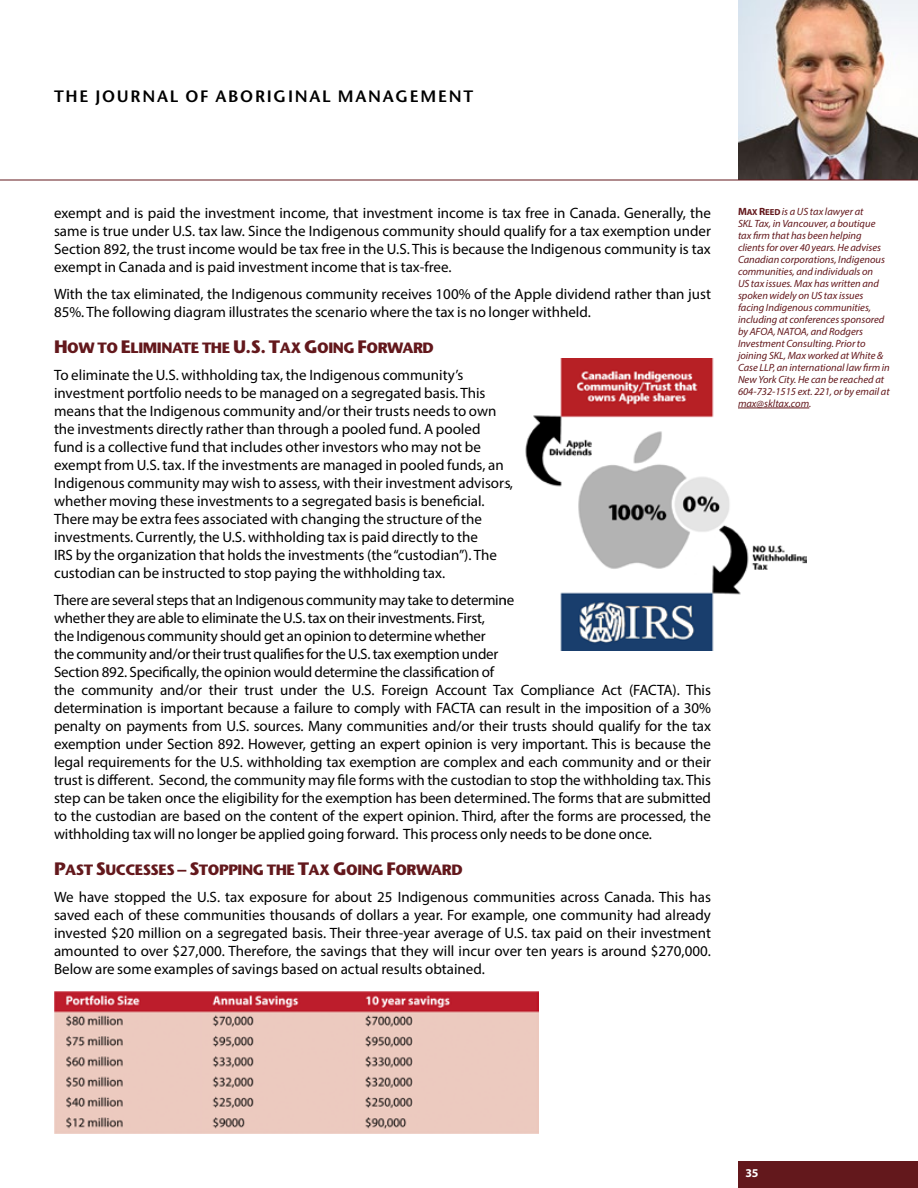
<style>
.page{position:relative;width:918px;height:1188px;background:#fff}
.page>*{position:absolute;margin:0;border:0;box-sizing:border-box;transform-origin:0 0}
.t1{font:600 16.5px "Stone Sans";letter-spacing:.105em;color:#000}
.t2{font:15px/18px "Myriad Pro";letter-spacing:-.005em;color:#000}
.t3{font:15px "Stone Sans Bold SC830";letter-spacing:-.03em;color:#63181c}
.t4{font:700 12px "Myriad Pro";color:#fff}
.t5{font:italic 10.5px/12px "Myriad Pro";color:#63181c}
.s1{font-size:18px}
.s2{font-family:"Myriad Pro Bold SC830";font-style:normal}
.s3{font-family:"Myriad Pro Bold SC830";font-style:normal;font-size:8.7px}
</style>
<div class="page">
<img style="left:738px;top:0;width:180px;height:180px">
<hr style="left:0;top:180px;width:918px;height:1px;background:#63181c">
<hr style="left:738px;top:408px;width:71px;height:1px;background:#63181c">
<div style="left:738px;top:1161px;width:180px;height:27px;background:#63181c"></div>
<img style="left:525px;top:359px;width:282px;height:292px">
<img style="left:54px;top:992px;width:484px;height:142px">
<p class="t1" style="left:54px;top:86px;width:421px">THE JOURNAL OF ABORIGINAL MANAGEMENT</p>
<p class="t2" style="left:54px;top:204px;width:659px;text-align:justify">exempt and is paid the investment income, that investment income is tax free in Canada. Generally, the same is true under U.S. tax law. Since the Indigenous community should qualify for a tax exemption under Section 892, the trust income would be tax free in the U.S. This is because the Indigenous community is tax exempt in Canada and is paid investment income that is tax-free.</p>
<p class="t2" style="left:54px;top:285px;width:658px">With the tax eliminated, the Indigenous community receives 100% of the Apple dividend rather than just<br>85%. The following diagram illustrates the scenario where the tax is no longer withheld.</p>
<p class="t3" style="left:54px;top:339px;width:381px"><span class="s1">H</span>OW TO <span class="s1">E</span>LIMINATE THE <span class="s1">U.S. T</span>AX <span class="s1">G</span>OING <span class="s1">F</span>ORWARD</p>
<p class="t2" style="left:54px;top:366px;width:461px">To eliminate the U.S. withholding tax, the Indigenous community’s investment portfolio needs to be managed on a segregated basis. This means that the Indigenous community and/or their trusts needs to own the investments directly rather than through a pooled fund. A pooled fund is a collective fund that includes other investors who may not be exempt from U.S. tax. If the investments are managed in pooled funds, an Indigenous community may wish to assess, with their investment advisors, whether moving these investments to a segregated basis is beneficial.<br>There may be extra fees associated with changing the structure of the investments. Currently, the U.S. withholding tax is paid directly to the<br>IRS by the organization that holds the investments (the “custodian”). The custodian can be instructed to stop paying the withholding tax.</p>
<p class="t2" style="left:54px;top:591px;width:659px">There are several steps that an Indigenous community may take to determine<br>whether they are able to eliminate the U.S. tax on their investments. First,<br>the Indigenous community should get an opinion to determine whether<br>the community and/or their trust qualifies for the U.S. tax exemption under<br>Section 892. Specifically, the opinion would determine the classification of<br>the community and/or their trust under the U.S. Foreign Account Tax Compliance Act (FACTA). This determination is important because a failure to comply with FACTA can result in the imposition of a 30% penalty on payments from U.S. sources. Many communities and/or their trusts should qualify for the tax exemption under Section 892. However, getting an expert opinion is very important. This is because the legal requirements for the U.S. withholding tax exemption are complex and each community and or their trust is different. Second, the community may file forms with the custodian to stop the withholding tax. This step can be taken once the eligibility for the exemption has been determined. The forms that are submitted to the custodian are based on the content of the expert opinion. Third, after the forms are processed, the withholding tax will no longer be applied going forward. This process only needs to be done once.</p>
<p class="t3" style="left:54px;top:861px;width:410px"><span class="s1">P</span>AST <span class="s1">S</span>UCCESSES <span class="s1">– S</span>TOPPING THE <span class="s1">T</span>AX <span class="s1">G</span>OING <span class="s1">F</span>ORWARD</p>
<p class="t2" style="left:54px;top:888px;width:659px;text-align:justify">We have stopped the U.S. tax exposure for about 25 Indigenous communities across Canada. This has saved each of these communities thousands of dollars a year. For example, one community had already invested $20 million on a segregated basis. Their three-year average of U.S. tax paid on their investment amounted to over $27,000. Therefore, the savings that they will incur over ten years is around $270,000.<br>Below are some examples of savings based on actual results obtained.</p>
<p class="t5" style="left:738px;top:205px;width:153px"><span class="s2">M</span><span class="s3">AX</span> <span class="s2">R</span><span class="s3">EED</span> is a US tax lawyer at<br>SKL Tax, in Vancouver, a boutique tax firm that has been helping clients for over 40 years. He advises<br>Canadian corporations, Indigenous communities, and individuals on<br>US tax issues. Max has written and spoken widely on US tax issues facing Indigenous communities, including at conferences sponsored by AFOA, NATOA, and Rodgers<br>Investment Consulting. Prior to joining SKL, Max worked at White &amp;<br>Case LLP, an international law firm in<br>New York City. He can be reached at<br>604-732-1515 ext. 221, or by email at max@skltax.com.</p>
<p class="t4" style="left:746px;top:1165px;width:15px">35</p>
</div>
